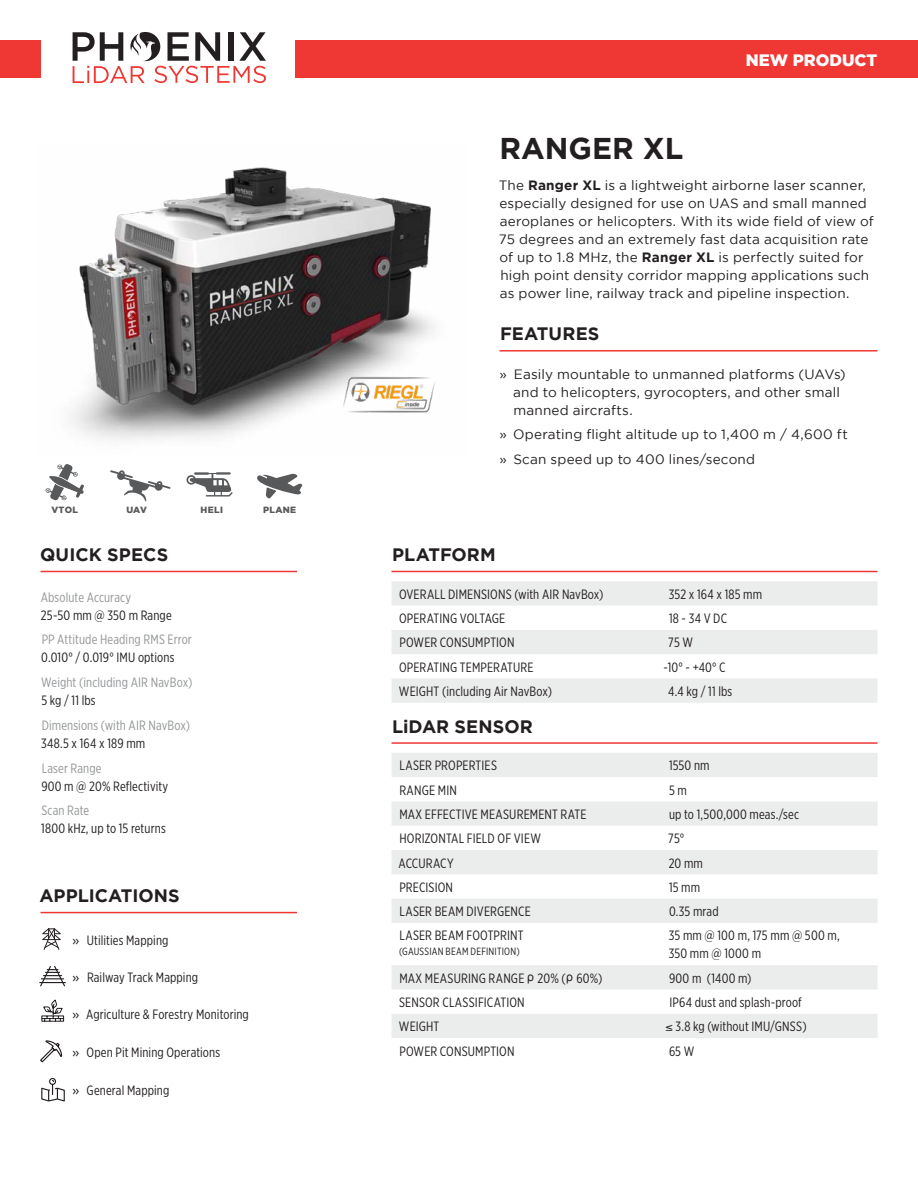
<style>
.page{position:relative;width:918px;height:1188px;background:#fff}
.page>*{position:absolute;margin:0;border:0;box-sizing:border-box;transform-origin:0 0}
.Product_Name{font:700 30px "Gotham HTF";color:#231f20}
.Subheads___Rule{font:700 18px "Gotham HTF";letter-spacing:.005em;color:#231f20}
.t1{font:900 16.5px "Gotham HTF";color:#fff}
.Chart___List_Type{font:13.5px/18px "Gotham X Narrow";letter-spacing:.01em;color:#231f20}
.body{font:13.5px/18px "Gotham HTF";letter-spacing:.01em;color:#231f20}
.Quick_Specs_Titles{font:13.5px "Gotham X Narrow";letter-spacing:.01em;color:#949698}
.Quick_Specs_Body{font:13.5px "Gotham X Narrow";letter-spacing:.01em;color:#231f20}
.Chart___List_Type-2{font:10.5px "Gotham X Narrow";letter-spacing:.02em;color:#231f20}
.Icon_Names{font:900 9px "Gotham HTF";letter-spacing:.035em;color:#58595b}
.s1{font-family:"Gotham HTF"}
.s2{font-weight:700}
</style>
<div class="page">
<img style="left:70px;top:167px;width:365px;height:273px">
<hr style="left:500px;top:350px;width:378px;height:2px;background:#ef3834">
<div style="left:295px;top:40px;width:623px;height:38px;background:#ef3834"></div>
<div style="left:0;top:40px;width:40px;height:38px;background:#ef3834"></div>
<hr style="left:40px;top:571px;width:257px;height:1px;background:#ef3834">
<div style="left:392px;top:581px;width:486px;height:25px;background:#ebecec"></div>
<svg style="left:392px;top:630px;width:486px;height:73px"></svg>
<hr style="left:392px;top:571px;width:486px;height:1px;background:#ef3834">
<svg style="left:73px;top:32px;width:193px;height:51px"></svg>
<svg style="left:110px;top:470px;width:61px;height:31px"></svg>
<hr style="left:40px;top:912px;width:257px;height:1px;background:#ef3834">
<svg style="left:41px;top:1078px;width:24px;height:24px"></svg>
<svg style="left:392px;top:753px;width:486px;height:285px;fill:#eff0f0"></svg>
<hr style="left:392px;top:742px;width:486px;height:2px;background:#ef3834">
<svg style="left:41px;top:999px;width:23px;height:23px"></svg>
<svg style="left:42px;top:928px;width:19px;height:22px"></svg>
<svg style="left:39px;top:966px;width:27px;height:20px"></svg>
<img style="left:343px;top:377px;width:92px;height:35px">
<svg style="left:46px;top:464px;width:38px;height:37px"></svg>
<svg style="left:186px;top:472px;width:47px;height:25px"></svg>
<svg style="left:257px;top:474px;width:45px;height:25px"></svg>
<svg style="left:40px;top:1040px;width:23px;height:23px"></svg>
<p class="Icon_Names" style="left:51px;top:505px;width:28px">VTOL</p>
<p class="Icon_Names" style="left:126px;top:505px;width:22px">UAV</p>
<p class="Icon_Names" style="left:201px;top:505px;width:24px">HELI</p>
<p class="Icon_Names" style="left:263px;top:505px;width:35px">PLANE</p>
<p class="Subheads___Rule" style="left:40px;top:544px;width:130px">QUICK SPECS</p>
<p class="Quick_Specs_Titles" style="left:41px;top:589px;width:92px">Absolute Accuracy</p>
<p class="Quick_Specs_Body" style="left:41px;top:607px;width:132px">25-50 mm @ 350 m Range</p>
<p class="Quick_Specs_Titles" style="left:42px;top:632px;width:152px">PP Attitude Heading RMS Error</p>
<p class="Quick_Specs_Body" style="left:41px;top:650px;width:135px">0.010° / 0.019° IMU options</p>
<p class="Quick_Specs_Titles" style="left:41px;top:674px;width:153px">Weight (including AIR NavBox)</p>
<p class="Quick_Specs_Body" style="left:41px;top:692px;width:56px">5 kg / 11 lbs</p>
<p class="Quick_Specs_Titles" style="left:42px;top:717px;width:150px">Dimensions (with AIR NavBox)</p>
<p class="Quick_Specs_Body" style="left:41px;top:735px;width:106px">348.5 x 164 x 189 mm</p>
<p class="Quick_Specs_Titles" style="left:42px;top:760px;width:61px">Laser Range</p>
<p class="Quick_Specs_Body" style="left:41px;top:778px;width:128px">900 m @ 20% Reflectivity</p>
<p class="Quick_Specs_Titles" style="left:41px;top:803px;width:49px">Scan Rate</p>
<p class="Quick_Specs_Body" style="left:41px;top:821px;width:126px">1800 kHz, up to 15 returns</p>
<p class="Subheads___Rule" style="left:39px;top:885px;width:142px">APPLICATIONS</p>
<p class="Chart___List_Type" style="left:72px;top:931px;width:98px"><span class="s1">»</span> Utilities Mapping</p>
<p class="Chart___List_Type" style="left:72px;top:968px;width:128px"><span class="s1">»</span> Railway Track Mapping</p>
<p class="Chart___List_Type" style="left:72px;top:1005px;width:178px"><span class="s1">»</span> Agriculture &amp; Forestry Monitoring</p>
<p class="Chart___List_Type" style="left:72px;top:1043px;width:149px"><span class="s1">»</span> Open Pit Mining Operations</p>
<p class="Chart___List_Type" style="left:72px;top:1081px;width:99px"><span class="s1">»</span> General Mapping</p>
<p class="t1" style="left:746px;top:50px;width:133px">NEW PRODUCT</p>
<p class="Product_Name" style="left:499px;top:131px;width:185px">RANGER XL</p>
<p class="body" style="left:499px;top:176px;width:377px">The <span class="s2">Ranger XL</span> is a lightweight airborne laser scanner, especially designed for use on UAS and small manned aeroplanes or helicopters. With its wide field of view of 75 degrees and an extremely fast data acquisition rate of up to 1.8 MHz, the <span class="s2">Ranger XL</span> is perfectly suited for high point density corridor mapping applications such as power line, railway track and pipeline inspection.</p>
<p class="Subheads___Rule" style="left:500px;top:324px;width:101px">FEATURES</p>
<p class="body" style="left:513px;top:365px;width:334px;text-indent:-14px">» Easily mountable to unmanned platforms (UAVs) and to helicopters, gyrocopters, and other small manned aircrafts.</p>
<p class="body" style="left:499px;top:425px;width:350px">» Operating flight altitude up to 1,400 m / 4,600 ft</p>
<p class="body" style="left:499px;top:450px;width:257px">» Scan speed up to 400 lines/second</p>
<p class="Subheads___Rule" style="left:392px;top:544px;width:105px">PLATFORM</p>
<p class="Chart___List_Type" style="left:399px;top:585px;width:206px">OVERALL DIMENSIONS (with AIR NavBox)</p>
<p class="Chart___List_Type" style="left:669px;top:585px;width:95px">352 x 164 x 185 mm</p>
<p class="Chart___List_Type" style="left:399px;top:609px;width:108px">OPERATING VOLTAGE</p>
<p class="Chart___List_Type" style="left:669px;top:609px;width:60px">18 - 34 V DC</p>
<p class="Chart___List_Type" style="left:399px;top:633px;width:117px">POWER CONSUMPTION</p>
<p class="Chart___List_Type" style="left:668px;top:633px;width:26px">75 W</p>
<p class="Chart___List_Type" style="left:399px;top:658px;width:136px">OPERATING TEMPERATURE</p>
<p class="Chart___List_Type" style="left:664px;top:658px;width:64px">-10° - +40° C</p>
<p class="Chart___List_Type" style="left:399px;top:682px;width:155px">WEIGHT (including Air NavBox)</p>
<p class="Chart___List_Type" style="left:668px;top:682px;width:65px">4.4 kg / 11 lbs</p>
<p class="Subheads___Rule" style="left:392px;top:716px;width:142px">LiDAR SENSOR</p>
<p class="Chart___List_Type" style="left:399px;top:756px;width:99px">LASER PROPERTIES</p>
<p class="Chart___List_Type" style="left:669px;top:756px;width:42px">1550 nm</p>
<p class="Chart___List_Type" style="left:399px;top:781px;width:59px">RANGE MIN</p>
<p class="Chart___List_Type" style="left:669px;top:781px;width:19px">5 m</p>
<p class="Chart___List_Type" style="left:399px;top:805px;width:189px">MAX EFFECTIVE MEASUREMENT RATE</p>
<p class="Chart___List_Type" style="left:669px;top:805px;width:131px">up to 1,500,000 meas./sec</p>
<p class="Chart___List_Type" style="left:399px;top:829px;width:143px">HORIZONTAL FIELD OF VIEW</p>
<p class="Chart___List_Type" style="left:668px;top:829px;width:17px">75°</p>
<p class="Chart___List_Type" style="left:399px;top:854px;width:57px">ACCURACY</p>
<p class="Chart___List_Type" style="left:669px;top:854px;width:36px">20 mm</p>
<p class="Chart___List_Type" style="left:399px;top:878px;width:55px">PRECISION</p>
<p class="Chart___List_Type" style="left:669px;top:878px;width:33px">15 mm</p>
<p class="Chart___List_Type" style="left:399px;top:902px;width:133px">LASER BEAM DIVERGENCE</p>
<p class="Chart___List_Type" style="left:669px;top:902px;width:51px">0.35 mrad</p>
<p class="Chart___List_Type" style="left:399px;top:927px;width:126px">LASER BEAM FOOTPRINT</p>
<p class="Chart___List_Type-2" style="left:399px;top:946px;width:122px">(GAUSSIAN BEAM DEFINITION)</p>
<p class="Chart___List_Type" style="left:669px;top:927px;width:172px">35 mm @ 100 m, 175 mm @ 500 m,<br>350 mm @ 1000 m</p>
<p class="Chart___List_Type" style="left:399px;top:969px;width:205px">MAX MEASURING RANGE <sup>ρ</sup> 20% (<sup>ρ</sup> 60%)</p>
<p class="Chart___List_Type" style="left:669px;top:969px;width:84px">900 m (1400 m)</p>
<p class="Chart___List_Type" style="left:399px;top:993px;width:127px">SENSOR CLASSIFICATION</p>
<p class="Chart___List_Type" style="left:669px;top:993px;width:134px">IP64 dust and splash-proof</p>
<p class="Chart___List_Type" style="left:399px;top:1017px;width:42px">WEIGHT</p>
<p class="Chart___List_Type" style="left:666px;top:1017px;width:143px">≤ 3.8 kg (without IMU/GNSS)</p>
<p class="Chart___List_Type" style="left:399px;top:1042px;width:117px">POWER CONSUMPTION</p>
<p class="Chart___List_Type" style="left:669px;top:1042px;width:27px">65 W</p>
</div>
